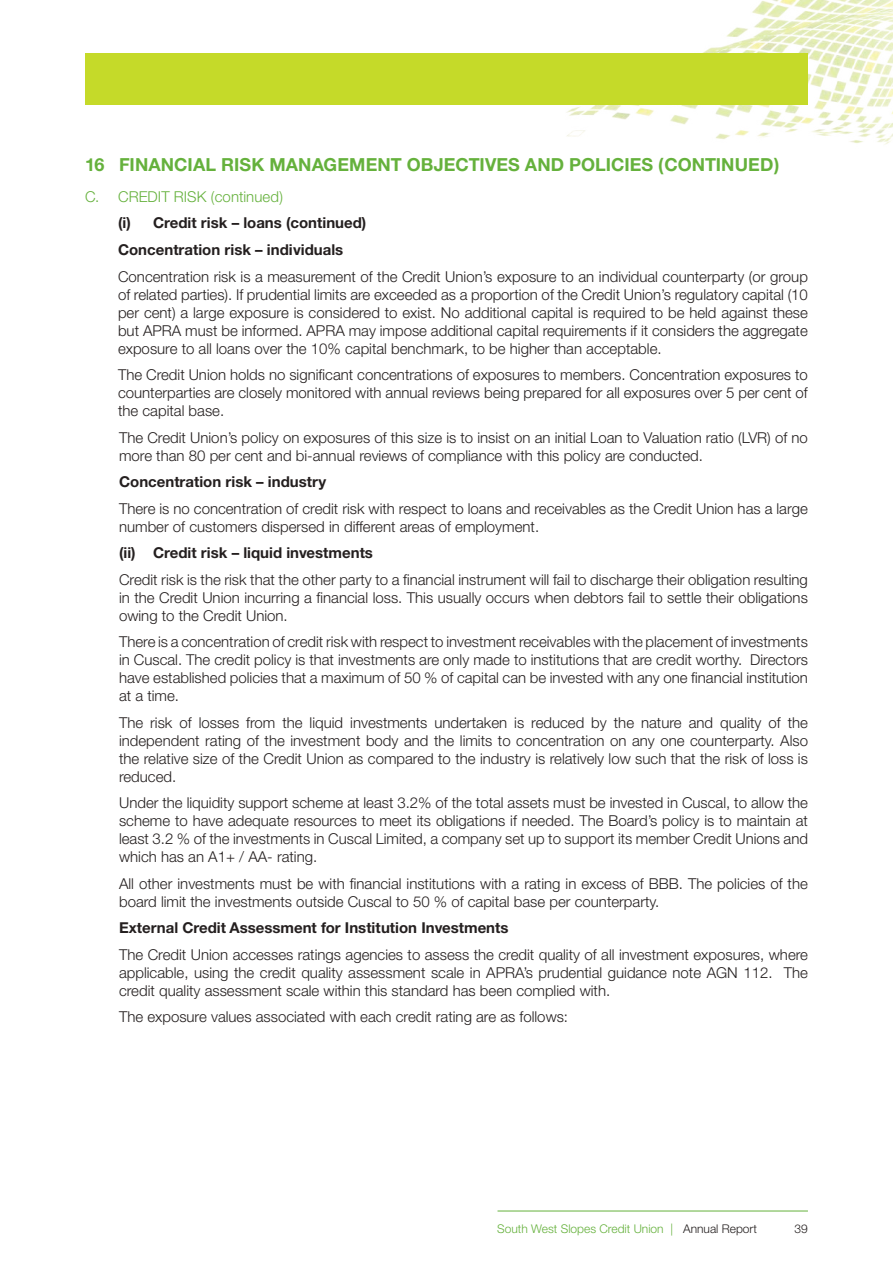
<style>
.page{position:relative;width:893px;height:1263px;background:#fff}
.page>*{position:absolute;margin:0;border:0;box-sizing:border-box;transform-origin:0 0}
.t1{font:700 18px "Helvetica Neue CE";letter-spacing:.005em;color:#65b13c}
.t2{font:300 15px/18px "Helvetica Neue CE";color:#241f1f;text-align:justify}
.t3{font:700 15px/26.5px "Helvetica Neue CE";color:#241f1f}
.t4{font:300 15px "Helvetica Neue CE";letter-spacing:.005em;color:#65b13c}
.t5{font:300 12px "Helvetica Neue CE";color:#65b13c}
.t6{font:300 12px "Helvetica Neue CE";color:#241f1f}
.s1{color:#241f1f}
</style>
<div class="page">
<img style="left:558px;top:0;width:335px;height:145px">
<hr style="left:497px;top:1210px;width:311px;height:1px;background:#65b13c">
<div style="left:85px;top:53px;width:723px;height:51px;background:#c5da29"></div>
<p class="t1" style="left:85px;top:154px;width:696px">16 FINANCIAL RISK MANAGEMENT OBJECTIVES AND POLICIES (CONTINUED)</p>
<p class="t4" style="left:85px;top:188px;width:200px">C. CREDIT RISK (continued)</p>
<p class="t3" style="left:118px;top:210px;width:250px">(i) Credit risk – loans (continued)<br>Concentration risk – individuals</p>
<p class="t2" style="left:118px;top:267px;width:691px">Concentration risk is a measurement of the Credit Union’s exposure to an individual counterparty (or group of related parties). If prudential limits are exceeded as a proportion of the Credit Union’s regulatory capital (10 per cent) a large exposure is considered to exist. No additional capital is required to be held against these but APRA must be informed. APRA may impose additional capital requirements if it considers the aggregate exposure to all loans over the 10% capital benchmark, to be higher than acceptable.</p>
<p class="t2" style="left:118px;top:366px;width:691px">The Credit Union holds no significant concentrations of exposures to members. Concentration exposures to counterparties are closely monitored with annual reviews being prepared for all exposures over 5 per cent of the capital base.</p>
<p class="t2" style="left:119px;top:428px;width:690px">The Credit Union’s policy on exposures of this size is to insist on an initial Loan to Valuation ratio (LVR) of no more than 80 per cent and bi-annual reviews of compliance with this policy are conducted.</p>
<p class="t3" style="left:119px;top:469px;width:209px">Concentration risk – industry</p>
<p class="t2" style="left:119px;top:499px;width:690px">There is no concentration of credit risk with respect to loans and receivables as the Credit Union has a large number of customers dispersed in different areas of employment.</p>
<p class="t3" style="left:119px;top:540px;width:255px">(ii) Credit risk – liquid investments</p>
<p class="t2" style="left:119px;top:570px;width:690px">Credit risk is the risk that the other party to a financial instrument will fail to discharge their obligation resulting in the Credit Union incurring a financial loss. This usually occurs when debtors fail to settle their obligations owing to the Credit Union.</p>
<p class="t2" style="left:119px;top:633px;width:690px">There is a concentration of credit risk with respect to investment receivables with the placement of investments in Cuscal. The credit policy is that investments are only made to institutions that are credit worthy. Directors have established policies that a maximum of 50 % of capital can be invested with any one financial institution at a time.</p>
<p class="t2" style="left:119px;top:713px;width:690px">The risk of losses from the liquid investments undertaken is reduced by the nature and quality of the independent rating of the investment body and the limits to concentration on any one counterparty. Also the relative size of the Credit Union as compared to the industry is relatively low such that the risk of loss is reduced.</p>
<p class="t2" style="left:119px;top:794px;width:690px">Under the liquidity support scheme at least 3.2% of the total assets must be invested in Cuscal, to allow the scheme to have adequate resources to meet its obligations if needed. The Board’s policy is to maintain at least 3.2 % of the investments in Cuscal Limited, a company set up to support its member Credit Unions and which has an A1+ / AA- rating.</p>
<p class="t2" style="left:119px;top:874px;width:690px">All other investments must be with financial institutions with a rating in excess of BBB. The policies of the board limit the investments outside Cuscal to 50 % of capital base per counterparty.</p>
<p class="t3" style="left:119px;top:915px;width:391px">External Credit Assessment for Institution Investments</p>
<p class="t2" style="left:119px;top:945px;width:690px">The Credit Union accesses ratings agencies to assess the credit quality of all investment exposures, where applicable, using the credit quality assessment scale in APRA’s prudential guidance note AGN 112. The credit quality assessment scale within this standard has been complied with.</p>
<p class="t2" style="left:119px;top:1008px;width:451px">The exposure values associated with each credit rating are as follows:</p>
<p class="t5" style="left:497px;top:1222px;width:261px">South West Slopes Credit Union | <span class="s1">Annual Report</span></p>
<p class="t6" style="left:795px;top:1222px;width:15px">39</p>
</div>
